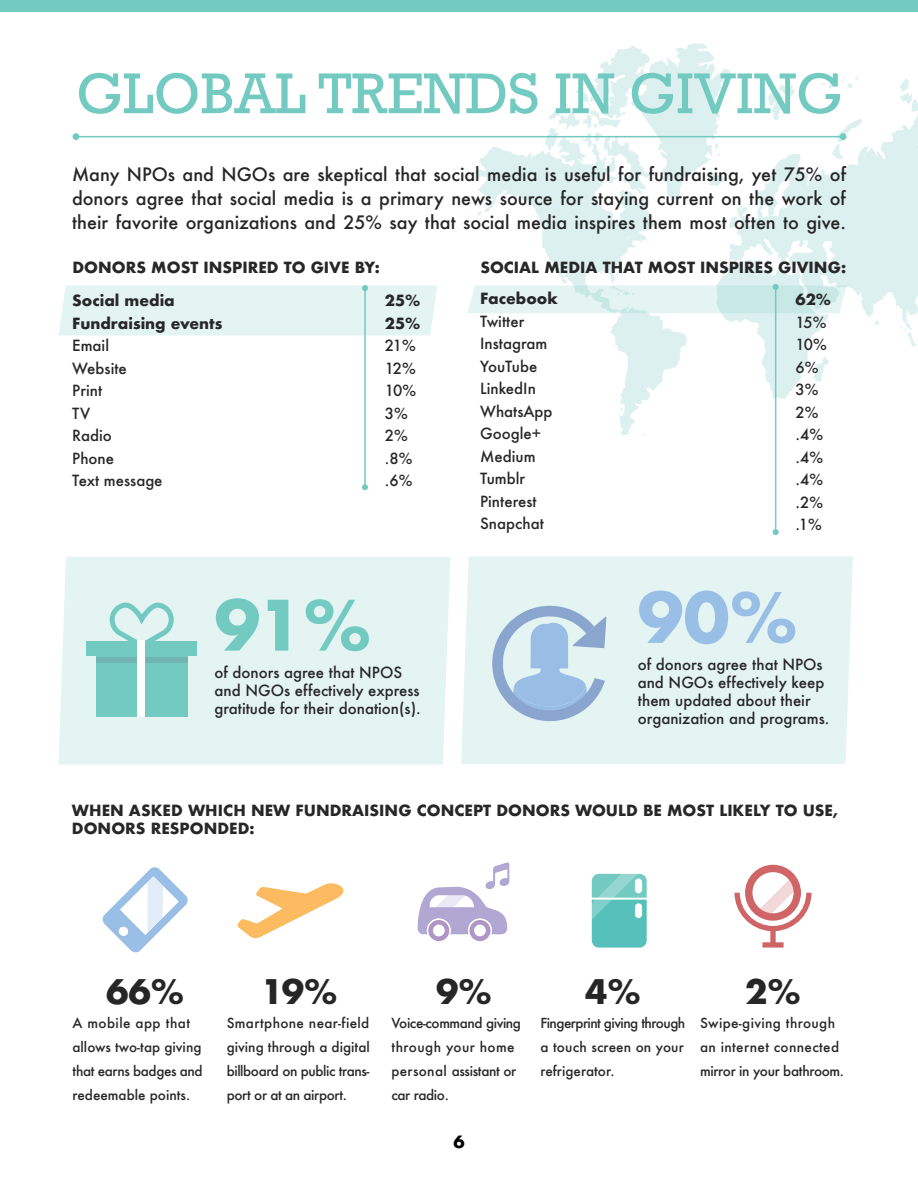
<style>
.page{position:relative;width:918px;height:1188px;background:#fff}
.page>*{position:absolute;margin:0;border:0;box-sizing:border-box;transform-origin:0 0}
.t1{font:700 67.5px "Futura";color:#73cac1}
.t2{font:700 67.5px "Futura";color:#99bfe6}
.t3{font:58.5px "Rockwell";color:#73cac1}
.t4{font:700 33px "Futura";color:#262626}
.t5{font:500 18px/24px "Futura";color:#262626;text-align:justify}
.t6{font:700 16.5px "Futura";color:#000}
.t7{font:500 15px/22.5px "Futura";color:#282727}
.t8{font:700 15px/22.5px "Futura";color:#282727}
.t9{font:500 13.5px/24px "Futura";color:#282727;text-align:justify}
.t10{font:500 13.5px/24px "Futura";letter-spacing:-.025em;color:#282727}
.t11{font:500 13.5px/24px "Futura";letter-spacing:.025em;color:#282727}
</style>
<div class="page">
<svg style="left:473px;top:43px;width:445px;height:394px"></svg>
<div style="left:73px;top:133px;width:6px;height:7px;background:#73cac1;border-radius:50%"></div>
<div style="left:840px;top:133px;width:7px;height:7px;background:#73cac1;border-radius:50%"></div>
<hr style="left:76px;top:136px;width:768px;height:1px;background:#73cac1">
<div style="left:58px;top:557px;width:392px;height:208px;background:#e3f4f2"></div>
<div style="left:461px;top:556px;width:392px;height:208px;background:#e3f4f2"></div>
<hr style="left:364px;top:288px;width:2px;height:199px;background:#73cac1">
<div style="left:59px;top:285px;width:378px;height:51px;background:#e3f4f2"></div>
<svg style="left:362px;top:484px;width:6px;height:6px"></svg>
<hr style="left:775px;top:287px;width:1px;height:245px;background:#73cac1">
<svg style="left:468px;top:284px;width:379px;height:29px;background:#daf0ee"></svg>
<svg style="left:773px;top:529px;width:6px;height:6px"></svg>
<svg style="left:735px;top:865px;width:77px;height:83px"></svg>
<svg style="left:237px;top:883px;width:107px;height:56px"></svg>
<svg style="left:591px;top:873px;width:56px;height:75px;background:#77ccc6"></svg>
<svg style="left:110px;top:603px;width:64px;height:38px;background:#bfe6e2"></svg>
<div style="left:96px;top:644px;width:92px;height:72px;background:#73cac1"></div>
<div style="left:86px;top:641px;width:111px;height:15px;background:#73cac1"></div>
<div style="left:96px;top:657px;width:92px;height:6px;background:#72b4b1"></div>
<div style="left:138px;top:640px;width:7px;height:76px;background:#fff"></div>
<div style="left:0;top:0;width:918px;height:12px;background:#73cac1"></div>
<svg style="left:102px;top:867px;width:86px;height:86px"></svg>
<svg style="left:418px;top:862px;width:91px;height:80px"></svg>
<div style="left:433px;top:925px;width:12px;height:11px;background:#fff;border-radius:50%"></div>
<div style="left:474px;top:925px;width:12px;height:11px;background:#fff;border-radius:50%"></div>
<svg style="left:487px;top:600px;width:119px;height:127px;background:#bbd4e6"></svg>
<h2 class="t3" style="left:76px;top:60px;width:768px">GLOBAL TRENDS IN GIVING</h2>
<p class="t5" style="left:72px;top:163px;width:776px">Many NPOs and NGOs are skeptical that social media is useful for fundraising, yet 75% of donors agree that social media is a primary news source for staying current on the work of their favorite organizations and 25% say that social media inspires them most often to give.</p>
<p class="t8" style="left:73px;top:256px;width:309px">DONORS MOST INSPIRED TO GIVE BY:</p>
<p class="t8" style="left:72px;top:289px;width:152px">Social media<br>Fundraising events</p>
<p class="t7" style="left:72px;top:334px;width:92px">Email<br>Website<br>Print<br>TV<br>Radio<br>Phone<br>Text message</p>
<p class="t8" style="left:385px;top:289px;width:37px">25%<br>25%</p>
<p class="t7" style="left:385px;top:334px;width:33px">21%<br>12%<br>10%<br>3%<br>2% .8% .6%</p>
<h1 class="t1" style="left:215px;top:576px;width:159px">91%</h1>
<p class="t7" style="left:215px;top:663px;width:208px;line-height:18px">of donors agree that NPOS and NGOs effectively express gratitude for their donation(s).</p>
<p class="t8" style="left:795px;top:251px;width:52px;line-height:32.1px;text-indent:-315px">SOCIAL MEDIA THAT MOST INSPIRES GIVING:<br>62%</p>
<p class="t7" style="left:795px;top:311px;width:33px">15%<br>10%<br>6%<br>3%<br>2% .4% .4% .4% .2% .1%</p>
<p class="t8" style="left:480px;top:287px;width:79px">Facebook</p>
<p class="t7" style="left:480px;top:310px;width:74px">Twitter<br>Instagram<br>YouTube<br>LinkedIn<br>WhatsApp<br>Google+<br>Medium<br>Tumblr<br>Pinterest<br>Snapchat</p>
<h1 class="t2" style="left:638px;top:569px;width:162px">90%</h1>
<p class="t7" style="left:638px;top:655px;width:193px;line-height:18px">of donors agree that NPOs and NGOs effectively keep them updated about their organization and programs.</p>
<p class="t8" style="left:72px;top:801px;width:768px;line-height:18px">WHEN ASKED WHICH NEW FUNDRAISING CONCEPT DONORS WOULD BE MOST LIKELY TO USE,<br>DONORS RESPONDED:</p>
<h3 class="t4" style="left:106px;top:968px;width:80px">66%</h3>
<p class="t9" style="left:73px;top:1011px;width:132px;text-align:left">A mobile app that allows two-tap giving that earns badges and redeemable points.</p>
<h3 class="t4" style="left:261px;top:968px;width:78px">19%</h3>
<p class="t9" style="left:227px;top:1011px;width:145px">Smartphone near-field giving through a digital billboard on public trans&shy;port or at an airport.</p>
<h3 class="t4" style="left:436px;top:968px;width:57px">9%</h3>
<p class="t10" style="left:391px;top:1011px;width:131px">Voice-command giving through your home personal assistant or car radio.</p>
<p class="t6" style="left:453px;top:1130px;width:13px">6</p>
<h3 class="t4" style="left:585px;top:968px;width:57px">4%</h3>
<p class="t9" style="left:540px;top:1011px;width:146px">Fingerprint giving through a touch screen on your refrigerator.</p>
<h3 class="t4" style="left:745px;top:968px;width:57px">2%</h3>
<p class="t11" style="left:700px;top:1011px;width:146px">Swipe-giving through an internet connected mirror in your bathroom.</p>
</div>
